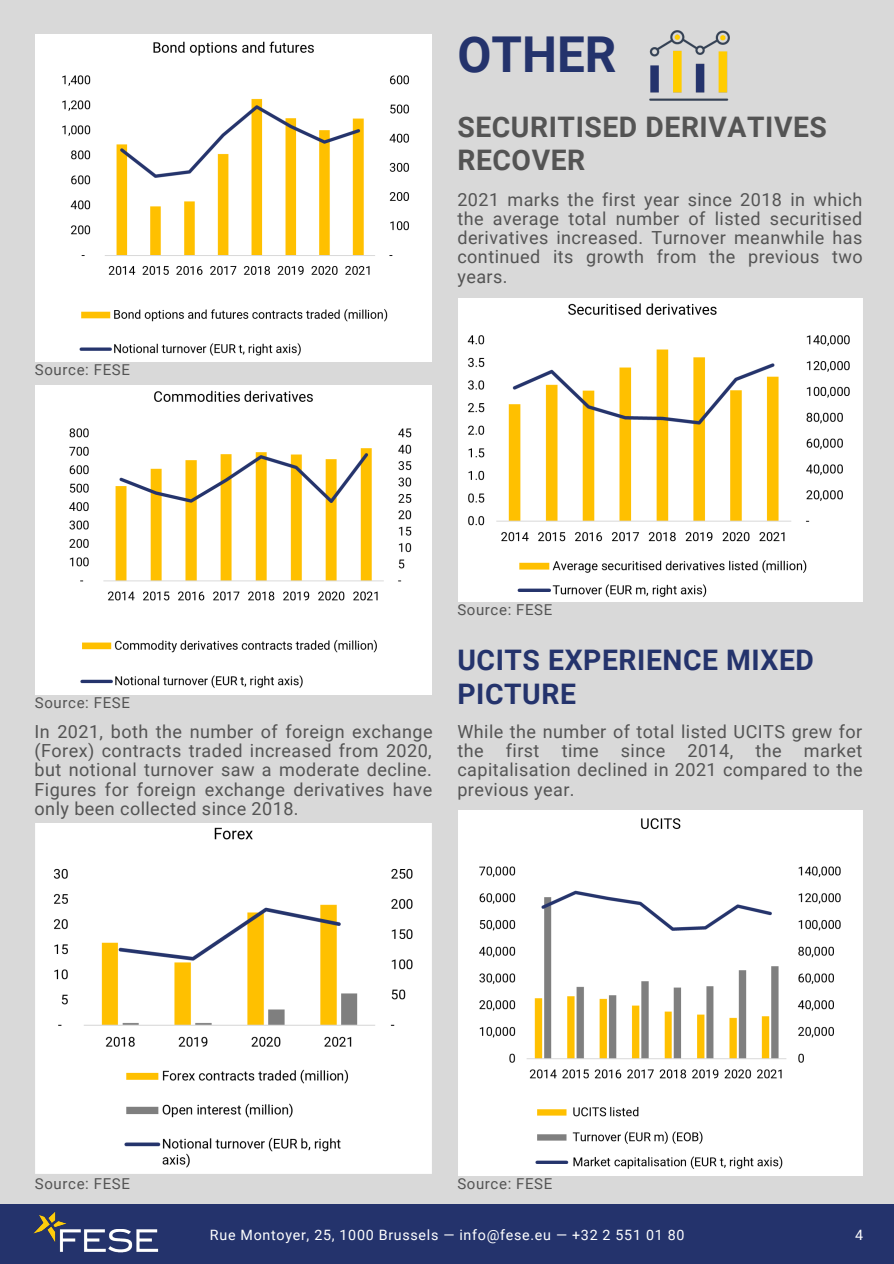
<style>
.page{position:relative;width:894px;height:1264px;background:#fff}
.page>*{position:absolute;margin:0;border:0;box-sizing:border-box;transform-origin:0 0}
.t1{font:700 49.5px "Roboto";color:#24336c}
.t2{font:700 28.35px/33.8px "Roboto";letter-spacing:.02em;color:#545454}
.t3{font:700 28.35px/33.8px "Roboto";letter-spacing:.02em;color:#24336c}
.t4{font:18px/19.2px "Roboto";letter-spacing:.025em;color:#545454;text-align:justify}
.t5{font:15px "Roboto";letter-spacing:.04em;color:#545454}
.t6{font:14.25px "Roboto";letter-spacing:.05em;color:#fff}
</style>
<div class="page">
<div style="left:0;top:0;width:893px;height:1263px;background:#d9d9d9"></div>
<div style="left:0;top:1203px;width:893px;height:60px;background:#24336c"></div>
<img style="left:59px;top:1229px;width:100px;height:24px">
<img style="left:33px;top:1212px;width:37px;height:34px">
<img style="left:35px;top:34px;width:397px;height:328px">
<img style="left:35px;top:385px;width:397px;height:310px">
<img style="left:35px;top:823px;width:397px;height:351px">
<img style="left:458px;top:298px;width:404px;height:303px">
<img style="left:458px;top:810px;width:404px;height:365px">
<img style="left:649px;top:30px;width:80px;height:70px">
<p class="t1" style="left:457px;top:26px;width:160px">OTHER</p>
<p class="t2" style="left:457px;top:110px;width:371px">SECURITISED DERIVATIVES<br>RECOVER</p>
<p class="t5" style="left:35px;top:361px;width:96px">Source: FESE</p>
<p class="t4" style="left:457px;top:190px;width:407px">2021 marks the first year since 2018 in which the average total number of listed securitised derivatives increased. Turnover meanwhile has continued its growth from the previous two years.</p>
<p class="t5" style="left:35px;top:694px;width:96px">Source: FESE</p>
<p class="t4" style="left:35px;top:722px;width:399px">In 2021, both the number of foreign exchange (Forex) contracts traded increased from 2020, but notional turnover saw a moderate decline.<br>Figures for foreign exchange derivatives have only been collected since 2018.</p>
<p class="t5" style="left:457px;top:601px;width:96px">Source: FESE</p>
<p class="t3" style="left:457px;top:643px;width:358px">UCITS EXPERIENCE MIXED<br>PICTURE</p>
<p class="t4" style="left:457px;top:722px;width:406px">While the number of total listed UCITS grew for the first time since 2014, the market capitalisation declined in 2021 compared to the previous year.</p>
<p class="t5" style="left:35px;top:1174px;width:96px">Source: FESE</p>
<p class="t5" style="left:457px;top:1174px;width:96px">Source: FESE</p>
<p class="t6" style="left:210px;top:1226px;width:476px">Rue Montoyer, 25, 1000 Brussels — info@fese.eu — +32 2 551 01 80</p>
<p class="t6" style="left:855px;top:1226px;width:9px">4</p>
</div>
